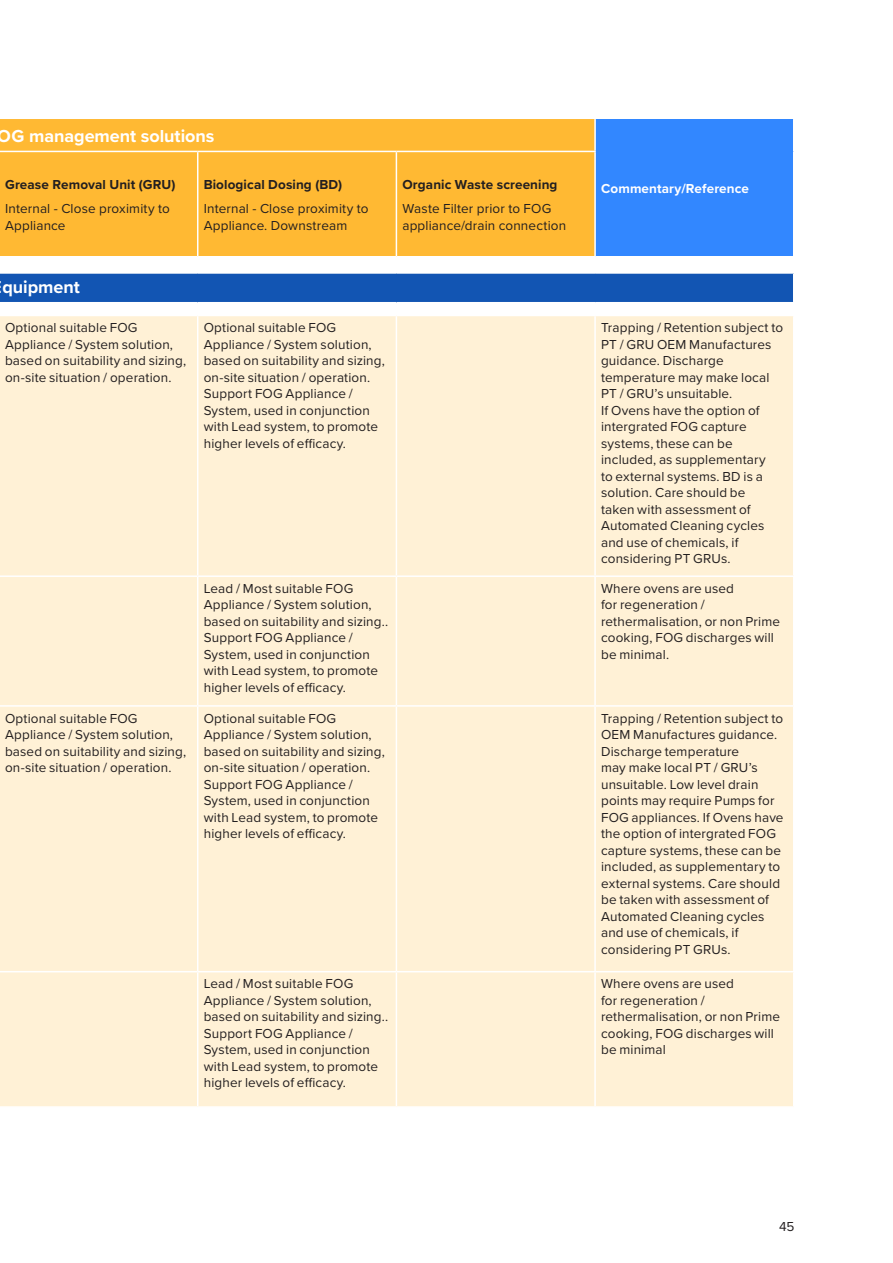
<style>
.page{position:relative;width:893px;height:1263px;background:#fff}
.page>*{position:absolute;margin:0;border:0;box-sizing:border-box;transform-origin:0 0}
.t1{font:700 18px "Proxima Nova";color:#fff}
.t2{font:13.5px/16.5px "Proxima Nova";letter-spacing:.01em;color:#231f20}
.t3{font:700 13.5px "Proxima Nova";letter-spacing:.01em;color:#231f20}
.t4{font:700 13.5px "Proxima Nova";letter-spacing:.01em;color:#fff}
</style>
<div class="page">
<div style="left:595px;top:119px;width:199px;height:138px;background:#3287ff"></div>
<div style="left:0;top:119px;width:594px;height:137px;background:#ffb933"></div>
<div style="left:0;top:273px;width:794px;height:30px;background:#1255b3"></div>
<div style="left:1px;top:316px;width:792px;height:790px;background:#fff1d6"></div>
<hr style="left:0;top:272px;width:198px;height:2px;background:#fff">
<hr style="left:198px;top:272px;width:198px;height:2px;background:#fff">
<hr style="left:396px;top:272px;width:199px;height:2px;background:#fff">
<hr style="left:595px;top:272px;width:199px;height:2px;background:#fff">
<hr style="left:0;top:302px;width:198px;height:1px;background:#fff">
<hr style="left:198px;top:302px;width:198px;height:1px;background:#fff">
<hr style="left:396px;top:302px;width:199px;height:1px;background:#fff">
<hr style="left:595px;top:302px;width:199px;height:1px;background:#fff">
<hr style="left:0;top:151px;width:198px;height:1px;background:#fff">
<hr style="left:198px;top:151px;width:198px;height:1px;background:#fff">
<hr style="left:396px;top:151px;width:200px;height:1px;background:#fff">
<hr style="left:595px;top:256px;width:199px;height:1px;background:#fff">
<hr style="left:0;top:575px;width:198px;height:2px;background:#fff">
<hr style="left:198px;top:575px;width:198px;height:2px;background:#fff">
<hr style="left:396px;top:575px;width:199px;height:2px;background:#fff">
<hr style="left:595px;top:575px;width:199px;height:2px;background:#fff">
<hr style="left:0;top:705px;width:198px;height:2px;background:#fff">
<hr style="left:198px;top:705px;width:198px;height:2px;background:#fff">
<hr style="left:396px;top:705px;width:199px;height:2px;background:#fff">
<hr style="left:595px;top:705px;width:199px;height:2px;background:#fff">
<hr style="left:0;top:971px;width:198px;height:1px;background:#fff">
<hr style="left:198px;top:971px;width:198px;height:1px;background:#fff">
<hr style="left:396px;top:971px;width:199px;height:1px;background:#fff">
<hr style="left:595px;top:971px;width:199px;height:1px;background:#fff">
<svg style="left:793px;top:273px;width:1px;height:29px"></svg>
<hr style="left:197px;top:316px;width:1px;height:259px;background:#fff">
<hr style="left:396px;top:316px;width:1px;height:259px;background:#fff">
<hr style="left:594px;top:316px;width:2px;height:259px;background:#fff">
<hr style="left:197px;top:577px;width:1px;height:128px;background:#fff">
<hr style="left:396px;top:577px;width:1px;height:128px;background:#fff">
<hr style="left:594px;top:577px;width:2px;height:128px;background:#fff">
<hr style="left:197px;top:707px;width:1px;height:264px;background:#fff">
<hr style="left:396px;top:707px;width:1px;height:264px;background:#fff">
<hr style="left:594px;top:707px;width:2px;height:264px;background:#fff">
<hr style="left:197px;top:972px;width:1px;height:134px;background:#fff">
<hr style="left:396px;top:972px;width:1px;height:134px;background:#fff">
<hr style="left:594px;top:972px;width:2px;height:134px;background:#fff">
<hr style="left:594px;top:119px;width:2px;height:32px;background:#fff">
<hr style="left:793px;top:119px;width:1px;height:32px;background:#fff">
<hr style="left:0;top:152px;width:1px;height:104px;background:#fff">
<hr style="left:197px;top:152px;width:1px;height:104px;background:#fff">
<hr style="left:396px;top:152px;width:1px;height:104px;background:#fff">
<hr style="left:594px;top:152px;width:2px;height:104px;background:#fff">
<hr style="left:793px;top:151px;width:1px;height:105px;background:#fff">
<h1 class="t1" style="left:-2px;top:123px;width:218px">OG management solutions</h1>
<p class="t3" style="left:5px;top:175px;width:172px">Grease Removal Unit (GRU)</p>
<p class="t2" style="left:5px;top:200px;width:166px">Internal - Close proximity to<br>Appliance</p>
<p class="t3" style="left:204px;top:175px;width:140px">Biological Dosing (BD)</p>
<p class="t2" style="left:204px;top:200px;width:166px">Internal - Close proximity to<br>Appliance. Downstream</p>
<p class="t3" style="left:402px;top:175px;width:157px">Organic Waste screening</p>
<p class="t2" style="left:402px;top:200px;width:165px">Waste Filter prior to FOG appliance/drain connection</p>
<p class="t4" style="left:601px;top:178px;width:149px">Commentary/Reference</p>
<h1 class="t1" style="left:2px;top:274px;width:79px">quipment</h1>
<p class="t2" style="left:5px;top:319px;width:183px">Optional suitable FOG<br>Appliance / System solution, based on suitability and sizing, on-site situation / operation.</p>
<p class="t2" style="left:204px;top:319px;width:183px">Optional suitable FOG<br>Appliance / System solution, based on suitability and sizing, on-site situation / operation.<br>Support FOG Appliance /<br>System, used in conjunction with Lead system, to promote higher levels of efficacy.</p>
<p class="t2" style="left:601px;top:319px;width:184px">Trapping / Retention subject to<br>PT / GRU OEM Manufactures guidance. Discharge temperature may make local<br>PT / GRU’s unsuitable.<br>If Ovens have the option of intergrated FOG capture systems, these can be included, as supplementary<br>to external systems. BD is a solution. Care should be<br>taken with assessment of<br>Automated Cleaning cycles and use of chemicals, if considering PT GRUs.</p>
<p class="t2" style="left:204px;top:579px;width:186px">Lead / Most suitable FOG<br>Appliance / System solution, based on suitability and sizing..<br>Support FOG Appliance /<br>System, used in conjunction with Lead system, to promote higher levels of efficacy.</p>
<p class="t2" style="left:601px;top:579px;width:181px">Where ovens are used<br>for regeneration / rethermalisation, or non Prime cooking, FOG discharges will be minimal.</p>
<p class="t2" style="left:5px;top:709px;width:183px">Optional suitable FOG<br>Appliance / System solution, based on suitability and sizing, on-site situation / operation.</p>
<p class="t2" style="left:204px;top:709px;width:183px">Optional suitable FOG<br>Appliance / System solution, based on suitability and sizing, on-site situation / operation.<br>Support FOG Appliance /<br>System, used in conjunction with Lead system, to promote higher levels of efficacy.</p>
<p class="t2" style="left:601px;top:709px;width:184px">Trapping / Retention subject to<br>OEM Manufactures guidance.<br>Discharge temperature<br>may make local PT / GRU’s unsuitable. Low level drain points may require Pumps for<br>FOG appliances. If Ovens have the option of intergrated FOG capture systems, these can be included, as supplementary to external systems. Care should be taken with assessment of<br>Automated Cleaning cycles and use of chemicals, if considering PT GRUs.</p>
<p class="t2" style="left:204px;top:975px;width:186px">Lead / Most suitable FOG<br>Appliance / System solution, based on suitability and sizing..<br>Support FOG Appliance /<br>System, used in conjunction with Lead system, to promote higher levels of efficacy.</p>
<p class="t2" style="left:601px;top:975px;width:181px">Where ovens are used<br>for regeneration / rethermalisation, or non Prime cooking, FOG discharges will be minimal</p>
<p class="t2" style="left:779px;top:1217px;width:17px">45</p>
</div>
